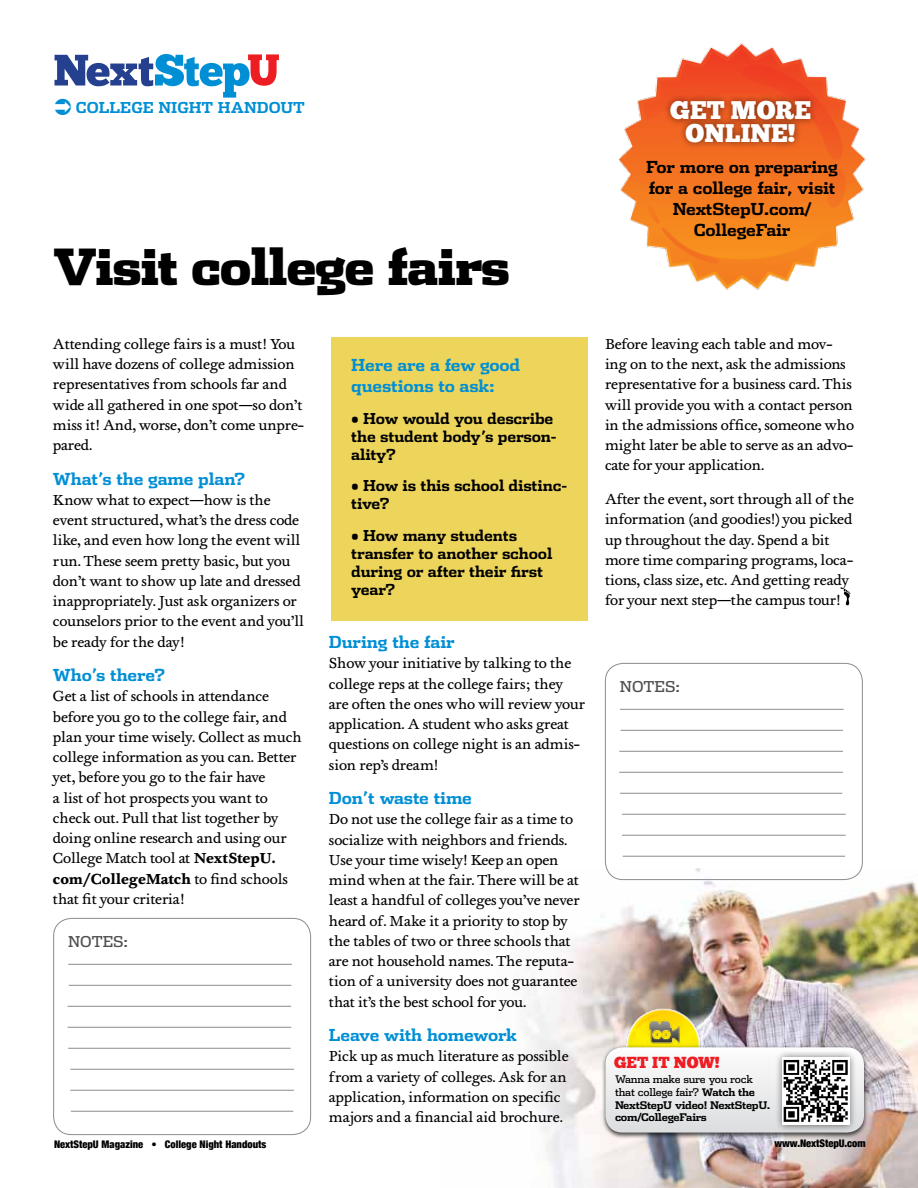
<style>
.page{position:relative;width:918px;height:1188px;background:#fff}
.page>*{position:absolute;margin:0;border:0;box-sizing:border-box;transform-origin:0 0}
.t1{font:900 49.5px "Dispatch";letter-spacing:-.03em;color:#000}
.t2{font:25.5px/22.5px "Chunk Five";color:#fff;text-align:center}
.t3{font:700 16.5px/21px "Dispatch";letter-spacing:-.01em;color:#008fd5}
.t4{font:700 16.5px/21px "Dispatch";letter-spacing:-.01em;color:#000;text-align:center}
.t5{font:16.05px "Chunk Five";color:#ed1d24}
.t6{font:15px/20.2px "Foundry Wilson";letter-spacing:-.01em;color:#000}
.t7{font:700 15px/18px "Dispatch";letter-spacing:-.01em;color:#000}
.t8{font:700 15px "Dispatch";color:#008fd5}
.t9{font:15px "Dispatch";letter-spacing:-.005em;color:#4d4d4f}
.t10{font:700 10.5px/12.6px "Dispatch";letter-spacing:-.025em;color:#000}
.t11{font:900 condensed 10.5px "Helvetica Neue";color:#000}
.s1{font-weight:700}
.s2{font-weight:400}
</style>
<div class="page">
<img style="left:525px;top:869px;width:393px;height:319px">
<img style="left:618px;top:43px;width:248px;height:247px">
<svg style="left:844px;top:589px;width:6px;height:16px"></svg>
<div style="left:663px;top:93px;width:155px;height:57px;background:#000;opacity:.55"></div>
<div style="left:331px;top:338px;width:257px;height:283px;background:#edd55c"></div>
<div style="left:53px;top:918px;width:258px;height:217px;border:1px solid #8a8c8e;border-radius:18px"></div>
<hr style="left:68px;top:964px;width:224px;height:1px;background:#8a8c8e">
<hr style="left:69px;top:985px;width:222px;height:1px;background:#8a8c8e">
<hr style="left:68px;top:1006px;width:223px;height:1px;background:#8a8c8e">
<hr style="left:68px;top:1027px;width:223px;height:1px;background:#8a8c8e">
<hr style="left:68px;top:1048px;width:223px;height:1px;background:#8a8c8e">
<hr style="left:70px;top:1069px;width:224px;height:1px;background:#8a8c8e">
<hr style="left:70px;top:1090px;width:224px;height:1px;background:#8a8c8e">
<hr style="left:71px;top:1111px;width:222px;height:1px;background:#8a8c8e">
<div style="left:605px;top:663px;width:258px;height:217px;border:1px solid #8a8c8e;border-radius:18px"></div>
<hr style="left:620px;top:709px;width:224px;height:1px;background:#8a8c8e">
<hr style="left:621px;top:730px;width:222px;height:1px;background:#8a8c8e">
<hr style="left:619px;top:751px;width:224px;height:1px;background:#8a8c8e">
<hr style="left:619px;top:772px;width:224px;height:1px;background:#8a8c8e">
<hr style="left:620px;top:793px;width:222px;height:1px;background:#8a8c8e">
<hr style="left:622px;top:814px;width:224px;height:1px;background:#8a8c8e">
<hr style="left:622px;top:835px;width:224px;height:1px;background:#8a8c8e">
<hr style="left:623px;top:856px;width:222px;height:1px;background:#8a8c8e">
<img style="left:625px;top:1007px;width:80px;height:38px">
<div style="left:601px;top:1045px;width:268px;height:94px;background:#000;opacity:.75"></div>
<svg style="left:605px;top:1047px;width:259px;height:86px"></svg>
<div style="left:774px;top:1050px;width:83px;height:82px;background:#000;opacity:.55"></div>
<img style="left:782px;top:1058px;width:68px;height:67px">
<img style="left:648px;top:1020px;width:34px;height:27px">
<svg style="left:55px;top:54px;width:224px;height:44px"></svg>
<p class="t8" style="left:76px;top:97px;width:231px">college night handout</p>
<h1 class="t1" style="left:53px;top:230px;width:458px">Visit college fairs</h1>
<p class="t6" style="left:53px;top:334px;width:253px">Attending college fairs is a must! You will have dozens of college admission representatives from schools far and wide all gathered in one spot—so don’t miss it! And, worse, don’t come unpre&shy;pared.</p>
<p class="t3" style="left:53px;top:467px;width:194px">What’s the game plan?</p>
<p class="t6" style="left:53px;top:490px;width:253px">Know what to expect—how is the event structured, what’s the dress code like, and even how long the event will run. These seem pretty basic, but you don’t want to show up late and dressed inappropriately. Just ask organizers or counselors prior to the event and you’ll be ready for the day!</p>
<p class="t3" style="left:53px;top:664px;width:113px">Who’s there?</p>
<p class="t6" style="left:53px;top:687px;width:250px">Get a list of schools in attendance before you go to the college fair, and plan your time wisely. Collect as much college information as you can. Better yet, before you go to the fair have<br>a list of hot prospects you want to check out. Pull that list together by doing online research and using our College Match tool at <span class="s1">NextStepU. com/CollegeMatch</span> to find schools that fit your criteria!</p>
<p class="t9" style="left:68px;top:931px;width:61px">NOTES:</p>
<p class="t3" style="left:351px;top:354px;width:170px">Here are a few good questions to ask:</p>
<p class="t7" style="left:351px;top:409px;width:207px">• How would you describe the student body’s person&shy;ality?</p>
<p class="t7" style="left:351px;top:476px;width:217px">• How is this school distinc&shy;tive?</p>
<p class="t7" style="left:351px;top:526px;width:203px">• How many students transfer to another school during or after their first year?</p>
<p class="t3" style="left:329px;top:631px;width:127px">During the fair</p>
<p class="t6" style="left:329px;top:654px;width:258px">Show your initiative by talking to the college reps at the college fairs; they are often the ones who will review your application. A student who asks great questions on college night is an admis&shy;sion rep’s dream!</p>
<p class="t3" style="left:329px;top:787px;width:145px">Don’t waste time</p>
<p class="t6" style="left:329px;top:810px;width:252px">Do not use the college fair as a time to socialize with neighbors and friends.<br>Use your time wisely! Keep an open mind when at the fair. There will be at least a handful of colleges you’ve never heard of. Make it a priority to stop by the tables of two or three schools that are not household names. The reputa&shy;tion of a university does not guarantee that it’s the best school for you.</p>
<p class="t3" style="left:329px;top:1024px;width:190px">Leave with homework</p>
<p class="t6" style="left:329px;top:1047px;width:241px">Pick up as much literature as possible from a variety of colleges. Ask for an application, information on specific majors and a financial aid brochure.</p>
<h2 class="t2" style="left:670px;top:101px;width:142px">GET MORE<br>ONLINE!</h2>
<p class="t4" style="left:646px;top:156px;width:194px">For more on preparing for a college fair, visit<br>NextStepU.com/<br>CollegeFair</p>
<p class="t6" style="left:605px;top:334px;width:251px">Before leaving each table and mov&shy;ing on to the next, ask the admissions representative for a business card. This will provide you with a contact person in the admissions office, someone who might later be able to serve as an advo&shy;cate for your application.</p>
<p class="t6" style="left:605px;top:489px;width:251px">After the event, sort through all of the information (and goodies!) you picked up throughout the day. Spend a bit more time comparing programs, loca&shy;tions, class size, etc. And getting ready for your next step—the campus tour!</p>
<p class="t9" style="left:620px;top:676px;width:61px">NOTES:</p>
<p class="t5" style="left:614px;top:1055px;width:107px">GET IT NOW!</p>
<p class="t10" style="left:615px;top:1073px;width:157px"><span class="s2">Wanna make sure you rock that college fair?</span> Watch the<br>NextStepU video! NextStepU. com/CollegeFairs</p>
<p class="t11" style="left:54px;top:1138px;width:214px">NextStepU Magazine • College Night Handouts</p>
<p class="t11" style="left:774px;top:1136px;width:93px">www.NextStepU.com</p>
</div>
